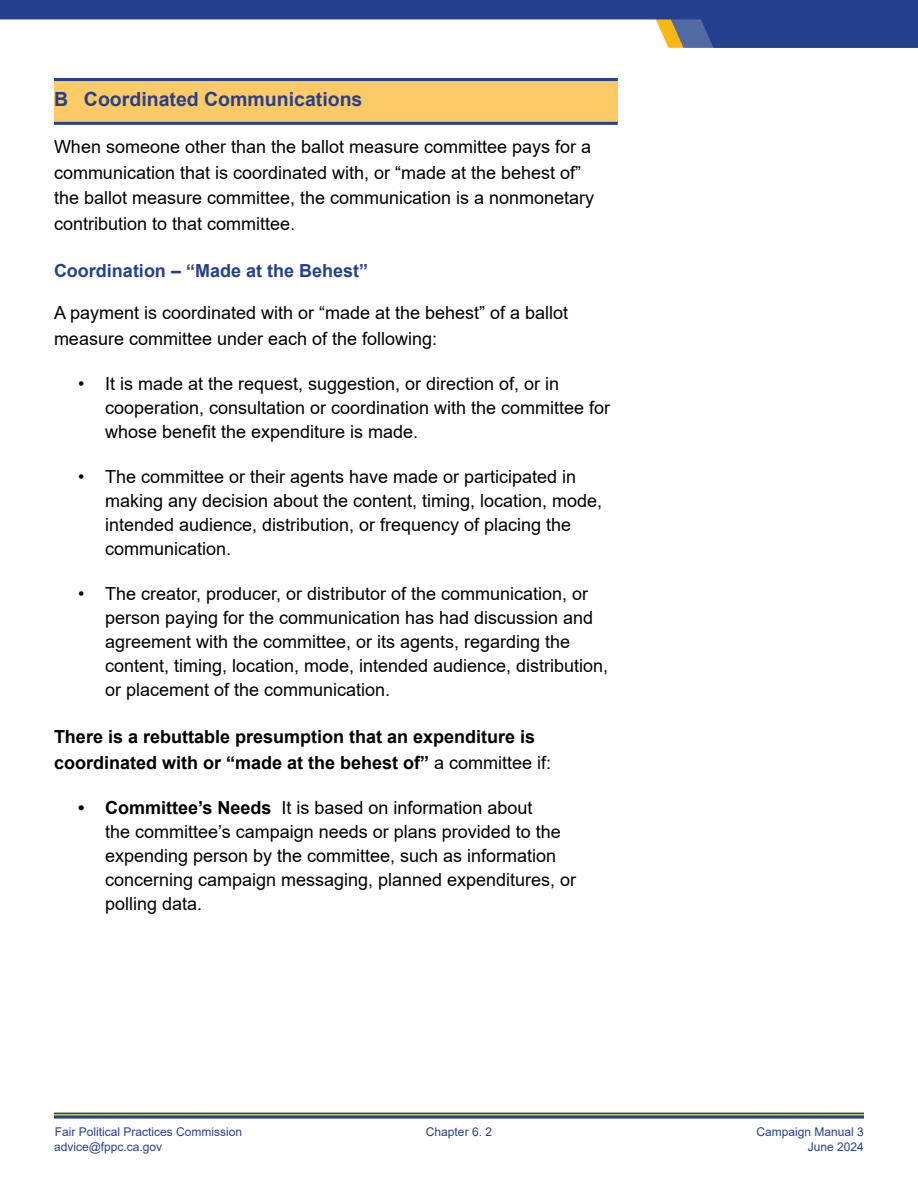
<style>
.page{position:relative;width:918px;height:1188px;background:#fff}
.page>*{position:absolute;margin:0;border:0;box-sizing:border-box;transform-origin:0 0}
.t1{font:700 19.5px "Arial";color:#25408f}
.t2{font:18px/24px "Arial";color:#000}
.t3{font:700 18px/25.5px "Arial";color:#000}
.t4{font:700 18px "Arial";color:#25408f}
.t5{font:12px/15px "Arial";color:#25408f}
.s1{font-weight:400}
.s2{font-weight:700}
</style>
<div class="page">
<svg style="left:54px;top:1113px;width:810px;height:6px;fill:#25408f"></svg>
<hr style="left:54px;top:1114px;width:810px;height:1px;background:#faff16">
<svg style="left:0;top:0;width:918px;height:48px;fill:#25408f"></svg>
<div style="left:54px;top:80px;width:564px;height:43px;background:#fcca67"></div>
<hr style="left:54px;top:122px;width:564px;height:3px;background:#25408f">
<hr style="left:54px;top:78px;width:564px;height:3px;background:#25408f">
<h2 class="t1" style="left:54px;top:86px;width:310px">B Coordinated Communications</h2>
<p class="t2" style="left:54px;top:134px;width:542px;line-height:25.5px">When someone other than the ballot measure committee pays for a communication that is coordinated with, or “made at the behest of” the ballot measure committee, the communication is a nonmonetary contribution to that committee.</p>
<h3 class="t4" style="left:54px;top:257px;width:316px">Coordination – “Made at the Behest”</h3>
<p class="t2" style="left:54px;top:300px;width:516px;line-height:25.5px">A payment is coordinated with or “made at the behest” of a ballot measure committee under each of the following:</p>
<p class="t2" style="left:105px;top:371px;width:507px;text-indent:-27px">• It is made at the request, suggestion, or direction of, or in cooperation, consultation or coordination with the committee for whose benefit the expenditure is made.</p>
<p class="t2" style="left:105px;top:465px;width:499px;text-indent:-27px">• The committee or their agents have made or participated in making any decision about the content, timing, location, mode, intended audience, distribution, or frequency of placing the communication.</p>
<p class="t2" style="left:105px;top:582px;width:505px;text-indent:-27px">• The creator, producer, or distributor of the communication, or person paying for the communication has had discussion and agreement with the committee, or its agents, regarding the content, timing, location, mode, intended audience, distribution, or placement of the communication.</p>
<p class="t3" style="left:54px;top:724px;width:499px">There is a rebuttable presumption that an expenditure is coordinated with or “made at the behest of” <span class="s1">a committee if:</span></p>
<p class="t2" style="left:105px;top:795px;width:473px;text-indent:-27px"><span class="s2">• Committee’s Needs</span> It is based on information about<br>the committee’s campaign needs or plans provided to the expending person by the committee, such as information concerning campaign messaging, planned expenditures, or polling data.</p>
<p class="t5" style="left:54px;top:1124px;width:190px">Fair Political Practices Commission advice@fppc.ca.gov</p>
<p class="t5" style="left:426px;top:1124px;width:68px">Chapter 6. 2</p>
<p class="t5" style="left:757px;top:1124px;width:109px;text-align:right">Campaign Manual 3<br>June 2024</p>
</div>
